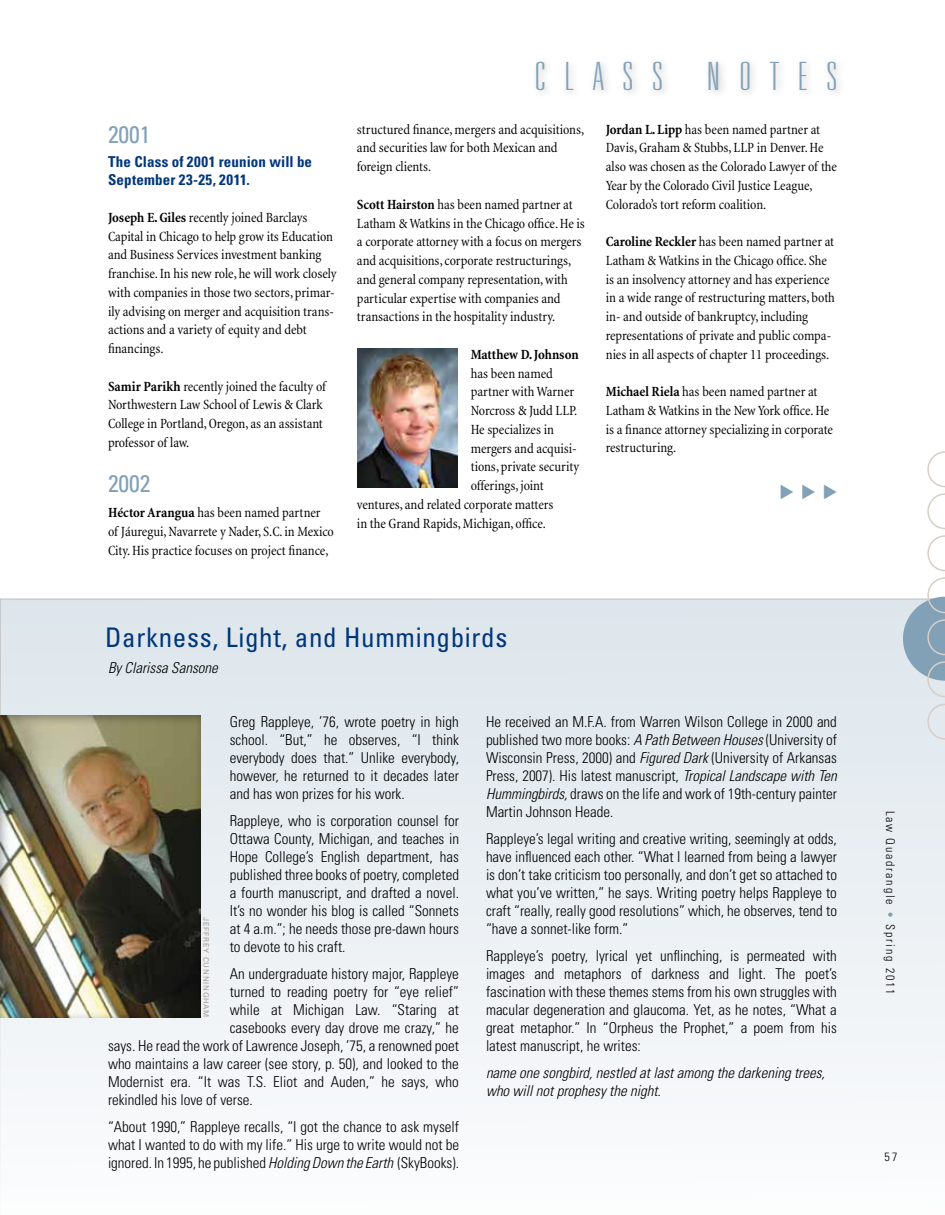
<style>
.page{position:relative;width:945px;height:1215px;background:#fff}
.page>*{position:absolute;margin:0;border:0;box-sizing:border-box;transform-origin:0 0}
.t1{font:100 ultra-condensed 39px "Univers LT Std";letter-spacing:.4em;color:#82a1b7;scale:1.25 1}
.t2{font:condensed 27px "Univers";letter-spacing:.025em;color:#00377b}
.t3{font:condensed 24px "Univers";color:#82a1b7}
.t4{font:18px/21.6px "Zapf Dingbats ITC";color:#82a1b7;text-align:justify}
.t5{font:300 condensed 15px/18px "Univers";color:#000;text-align:justify}
.t6{font:italic 300 condensed 15px/18px "Univers";color:#000}
.t7{font:700 condensed 15px/18px "Univers";letter-spacing:.01em;color:#00377b}
.t8{font:condensed 14.25px/18.8px "Minion";letter-spacing:-.005em;color:#000}
.t9{font:700 condensed 14.25px "Minion";letter-spacing:-.005em;color:#000}
.t10{font:300 condensed 12px "Univers";letter-spacing:.15em;color:#000}
.t11{font:7.5px "Univers";letter-spacing:.1em;color:#a79a91}
.s1{font-weight:700}
.s2{font-style:italic}
.s3{color:#82a1b7}
</style>
<div class="page">
<svg style="left:0;top:599px;width:945px;height:555px"></svg>
<svg style="left:927px;top:535px;width:18px;height:36px"></svg>
<svg style="left:927px;top:704px;width:18px;height:36px"></svg>
<svg style="left:927px;top:493px;width:18px;height:36px"></svg>
<svg style="left:927px;top:451px;width:18px;height:36px"></svg>
<svg style="left:903px;top:577px;width:42px;height:120px"></svg>
<div style="left:531px;top:56px;width:315px;height:44px;background:#000;opacity:.25"></div>
<div style="left:0;top:714px;width:201px;height:304px;background:#000;opacity:.35"></div>
<div style="left:357px;top:346px;width:103px;height:143px;background:#000;opacity:.3"></div>
<h3 class="t3" style="left:108px;top:119px;width:44px">2001</h3>
<p class="t7" style="left:108px;top:152px;width:206px">The Class of 2001 reunion will be<br>September 23-25, 2011.</p>
<p class="t8" style="left:108px;top:208px;width:230px"><span class="s1">Joseph E. Giles</span> recently joined Barclays Capital in Chicago to help grow its Education and Business Services investment banking franchise. In his new role, he will work closely with companies in those two sectors, primar&shy;ily advising on merger and acquisition trans&shy;actions and a variety of equity and debt financings.</p>
<p class="t8" style="left:108px;top:377px;width:219px"><span class="s1">Samir Parikh</span> recently joined the faculty of Northwestern Law School of Lewis &amp; Clark College in Portland, Oregon, as an assistant professor of law.</p>
<h3 class="t3" style="left:108px;top:468px;width:44px">2002</h3>
<p class="t8" style="left:108px;top:503px;width:227px"><span class="s1">Héctor Arangua</span> has been named partner of Jáuregui, Navarrete y Nader, S.C. in Mexico<br>City. His practice focuses on project finance,</p>
<h1 class="t1" style="left:535px;top:56px;width:243px">CLA SS NOTES</h1>
<p class="t8" style="left:357px;top:120px;width:229px">structured finance, mergers and acquisitions, and securities law for both Mexican and foreign clients.</p>
<p class="t8" style="left:357px;top:195px;width:229px"><span class="s1">Scott Hairston</span> has been named partner at Latham &amp; Watkins in the Chicago office. He is a corporate attorney with a focus on mergers and acquisitions, corporate restructurings, and general company representation, with particular expertise with companies and transactions in the hospitality industry.</p>
<p class="t9" style="left:471px;top:346px;width:109px">Matthew D. Johnson</p>
<p class="t8" style="left:471px;top:364px;width:84px">has been named</p>
<p class="t8" style="left:471px;top:383px;width:105px">partner with Warner</p>
<p class="t8" style="left:471px;top:402px;width:108px">Norcross &amp; Judd LLP.</p>
<p class="t8" style="left:471px;top:420px;width:85px">He specializes in</p>
<p class="t8" style="left:471px;top:439px;width:107px">mergers and acquisi-</p>
<p class="t8" style="left:471px;top:458px;width:110px">tions, private security</p>
<p class="t8" style="left:471px;top:477px;width:74px">offerings, joint</p>
<p class="t8" style="left:357px;top:495px;width:198px">ventures, and related corporate matters</p>
<p class="t8" style="left:357px;top:514px;width:190px">in the Grand Rapids, Michigan, office.</p>
<p class="t8" style="left:606px;top:120px;width:233px"><span class="s1">Jordan L. Lipp</span> has been named partner at Davis, Graham &amp; Stubbs, LLP in Denver. He also was chosen as the Colorado Lawyer of the Year by the Colorado Civil Justice League, Colorado’s tort reform coalition.</p>
<p class="t8" style="left:606px;top:233px;width:231px"><span class="s1">Caroline Reckler</span> has been named partner at Latham &amp; Watkins in the Chicago office. She is an insolvency attorney and has experience in a wide range of restructuring matters, both in- and outside of bankruptcy, including representations of private and public compa&shy;nies in all aspects of chapter 11 proceedings.</p>
<p class="t8" style="left:606px;top:383px;width:229px"><span class="s1">Michael Riela</span> has been named partner at Latham &amp; Watkins in the New York office. He is a finance attorney specializing in corporate restructuring.</p>
<p class="t4" style="left:776px;top:500px;width:18px;rotate:-90deg">▼ ▼ ▼</p>
<h2 class="t2" style="left:105px;top:620px;width:404px">Darkness, Light, and Hummingbirds</h2>
<p class="t6" style="left:108px;top:659px;width:111px">By Clarissa Sansone</p>
<p class="t5" style="left:230px;top:713px;width:231px">Greg Rappleye, ’76, wrote poetry in high school. “But,” he observes, “I think everybody does that.” Unlike everybody, however, he returned to it decades later and has won prizes for his work.</p>
<p class="t5" style="left:230px;top:812px;width:231px">Rappleye, who is corporation counsel for Ottawa County, Michigan, and teaches in Hope College’s English department, has published three books of poetry, completed a fourth manuscript, and drafted a novel.<br>It’s no wonder his blog is called “Sonnets at 4 a.m.”; he needs those pre-dawn hours to devote to his craft.</p>
<p class="t5" style="left:230px;top:965px;width:231px">An undergraduate history major, Rappleye</p>
<p class="t5" style="left:230px;top:983px;width:231px">turned to reading poetry for “eye relief”</p>
<p class="t5" style="left:230px;top:1001px;width:231px">while at Michigan Law. “Staring at</p>
<p class="t5" style="left:230px;top:1019px;width:231px">casebooks every day drove me crazy,” he</p>
<p class="t5" style="left:108px;top:1037px;width:353px">says. He read the work of Lawrence Joseph, ’75, a renowned poet</p>
<p class="t5" style="left:108px;top:1055px;width:352px">who maintains a law career (see story, p. 50), and looked to the</p>
<p class="t5" style="left:108px;top:1073px;width:352px">Modernist era. “It was T.S. Eliot and Auden,” he says, who</p>
<p class="t5" style="left:108px;top:1091px;width:146px">rekindled his love of verse.</p>
<p class="t5" style="left:108px;top:1118px;width:353px">“About 1990,” Rappleye recalls, “I got the chance to ask myself what I wanted to do with my life.” His urge to write would not be ignored. In 1995, he published <span class="s2">Holding Down the Earth</span> (SkyBooks).</p>
<p class="t11" style="left:211px;top:917px;width:102px;rotate:90deg">Jeffrey Cunningham</p>
<p class="t5" style="left:486px;top:713px;width:353px">He received an M.F.A. from Warren Wilson College in 2000 and published two more books: <span class="s2">A Path Between Houses</span> (University of Wisconsin Press, 2000) and <span class="s2">Figured Dark</span> (University of Arkansas Press, 2007). His latest manuscript, <span class="s2">Tropical Landscape with Ten Hummingbirds,</span> draws on the life and work of 19th-century painter Martin Johnson Heade.</p>
<p class="t5" style="left:486px;top:830px;width:353px">Rappleye’s legal writing and creative writing, seemingly at odds, have influenced each other. “What I learned from being a lawyer is don’t take criticism too personally, and don’t get so attached to what you’ve written,” he says. Writing poetry helps Rappleye to craft “really, really good resolutions” which, he observes, tend to “have a sonnet-like form.”</p>
<p class="t5" style="left:486px;top:947px;width:353px">Rappleye’s poetry, lyrical yet unflinching, is permeated with images and metaphors of darkness and light. The poet’s fascination with these themes stems from his own struggles with macular degeneration and glaucoma. Yet, as he notes, “What a great metaphor.” In “Orpheus the Prophet,” a poem from his latest manuscript, he writes:</p>
<p class="t6" style="left:486px;top:1064px;width:340px">name one songbird, nestled at last among the darkening trees, who will not prophesy the night.</p>
<p class="t10" style="left:898px;top:810px;width:185px;rotate:90deg">Law Quadrangle <span class="s3">•</span> Spring 2011</p>
<p class="t10" style="left:884px;top:1150px;width:15px">57</p>
</div>
